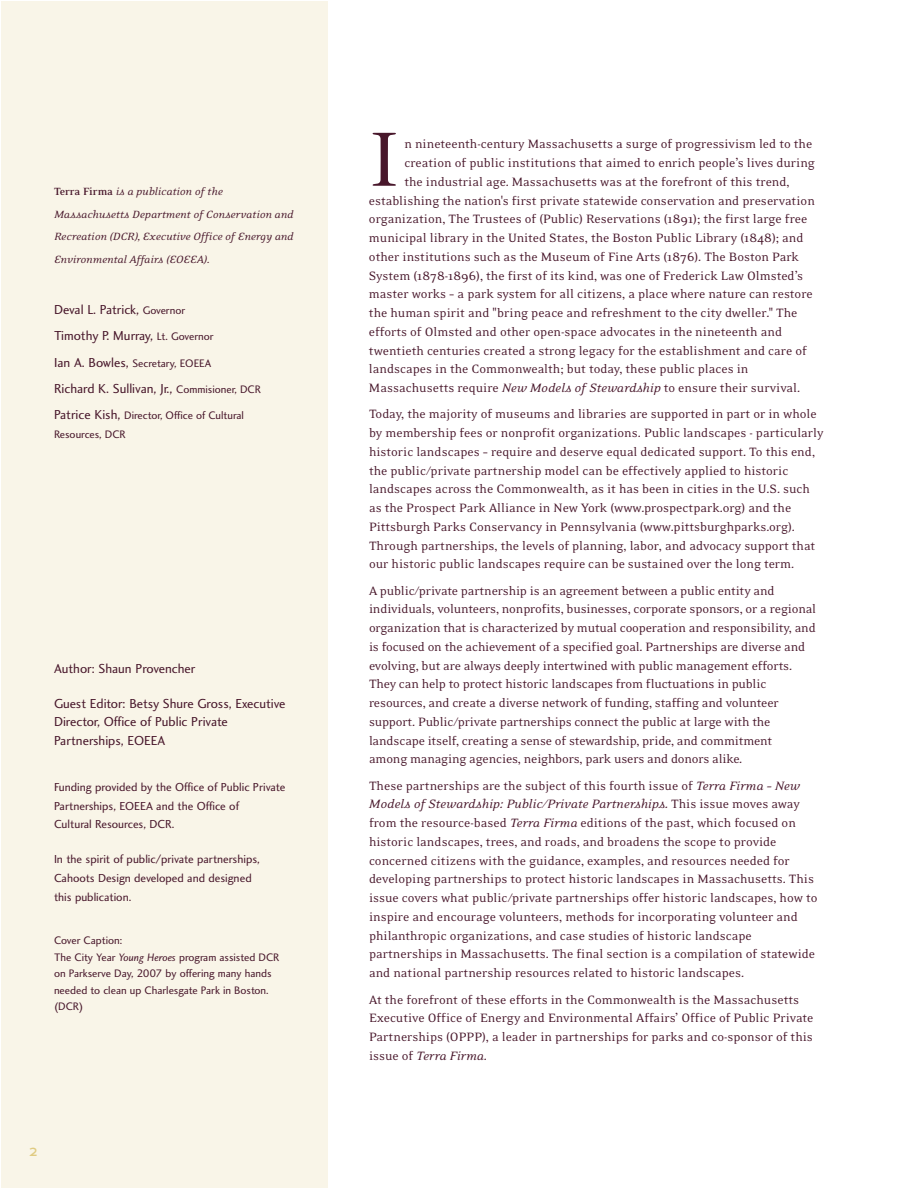
<style>
.page{position:relative;width:918px;height:1188px;background:#fff}
.page>*{position:absolute;margin:0;border:0;box-sizing:border-box;transform-origin:0 0}
.t1{font:88.2px "Eidetic Neo";color:#48172b}
.t2{font:16.5px "Base Twelve Serif";color:#e0cb82}
.t3{font:13.8px/18.8px "Eidetic Neo";letter-spacing:-.005em;color:#48172b}
.t4{font:13.5px/18.8px "Charlotte Sans Book Plain";color:#48172b}
.t5{font:12px/18.8px "Charlotte Sans Book Plain";color:#48172b}
.t6{font:italic 12px/22.5px "Eidetic Neo";color:#48172b}
.t7{font:11.25px/16.5px "Charlotte Sans Book Plain";color:#48172b}
.s1{font-weight:700;font-style:normal}
.s2{font-size:11.25px}
.s3{font-size:13.5px}
.s4{font-family:"Charlotte Sans Book Italic Plain"}
.s5{font-style:italic}
</style>
<div class="page">
<div style="left:2px;top:1px;width:326px;height:1187px;background:#f9f5e8"></div>
<p class="t6" style="left:54px;top:180px;width:241px"><span class="s1">Terra Firma</span> is a publication of the Massachusetts Department of Conservation and Recreation (DCR), Executive Office of Energy and Environmental Affairs (EOEEA).</p>
<p class="t4" style="left:54px;top:298px;width:161px;line-height:26.2px">Deval L. Patrick, <span class="s2">Governor<br></span>Timothy P. Murray, <span class="s2">Lt. Governor</span></p>
<p class="t7" style="left:54px;top:356px;width:159px"><span class="s3">Ian A. Bowles,</span> Secretary, EOEEA</p>
<p class="t4" style="left:54px;top:380px;width:209px">Richard K. Sullivan, Jr., <span class="s2">Commisioner, DCR</span></p>
<p class="t7" style="left:54px;top:407px;width:191px;line-height:18.8px"><span class="s3">Patrice Kish,</span> Director, Office of Cultural<br>Resources, DCR</p>
<p class="t4" style="left:54px;top:660px;width:143px">Author: Shaun Provencher</p>
<p class="t4" style="left:54px;top:695px;width:233px">Guest Editor: Betsy Shure Gross, Executive<br>Director, Office of Public Private<br>Partnerships, EOEEA</p>
<p class="t5" style="left:54px;top:779px;width:233px">Funding provided by the Office of Public Private<br>Partnerships, EOEEA and the Office of<br>Cultural Resources, DCR.</p>
<p class="t5" style="left:54px;top:851px;width:207px">In the spirit of public/private partnerships,<br>Cahoots Design developed and designed this publication.</p>
<p class="t7" style="left:54px;top:933px;width:227px">Cover Caption:<br>The City Year <span class="s4">Young Heroes</span> program assisted DCR on Parkserve Day, 2007 by offering many hands needed to clean up Charlesgate Park in Boston. (DCR)</p>
<p class="t2" style="left:28px;top:1141px;width:11px">2</p>
<h1 class="t1" style="left:369px;top:104px;width:32px">I</h1>
<p class="t3" style="left:404px;top:134px;width:409px">n nineteenth-century Massachusetts a surge of progressivism led to the</p>
<p class="t3" style="left:404px;top:153px;width:412px">creation of public institutions that aimed to enrich people’s lives during</p>
<p class="t3" style="left:404px;top:172px;width:387px">the industrial age. Massachusetts was at the forefront of this trend,</p>
<p class="t3" style="left:369px;top:190px;width:447px">establishing the nation's first private statewide conservation and preservation</p>
<p class="t3" style="left:369px;top:209px;width:440px">organization, The Trustees of (Public) Reservations (1891); the first large free</p>
<p class="t3" style="left:369px;top:228px;width:436px">municipal library in the United States, the Boston Public Library (1848); and</p>
<p class="t3" style="left:369px;top:247px;width:432px">other institutions such as the Museum of Fine Arts (1876). The Boston Park</p>
<p class="t3" style="left:369px;top:265px;width:436px">System (1878-1896), the first of its kind, was one of Frederick Law Olmsted’s</p>
<p class="t3" style="left:369px;top:284px;width:445px">master works – a park system for all citizens, a place where nature can restore</p>
<p class="t3" style="left:369px;top:303px;width:430px">the human spirit and "bring peace and refreshment to the city dweller." The</p>
<p class="t3" style="left:369px;top:322px;width:415px">efforts of Olmsted and other open-space advocates in the nineteenth and</p>
<p class="t3" style="left:369px;top:340px;width:439px">twentieth centuries created a strong legacy for the establishment and care of</p>
<p class="t3" style="left:369px;top:359px;width:381px">landscapes in the Commonwealth; but today, these public places in</p>
<p class="t3" style="left:369px;top:378px;width:433px">Massachusetts require <span class="s5">New Models of Stewardship</span> to ensure their survival.</p>
<p class="t3" style="left:369px;top:404px;width:456px">Today, the majority of museums and libraries are supported in part or in whole by membership fees or nonprofit organizations. Public landscapes - particularly historic landscapes – require and deserve equal dedicated support. To this end, the public/private partnership model can be effectively applied to historic landscapes across the Commonwealth, as it has been in cities in the U.S. such as the Prospect Park Alliance in New York (www.prospectpark.org) and the Pittsburgh Parks Conservancy in Pennsylvania (www.pittsburghparks.org).<br>Through partnerships, the levels of planning, labor, and advocacy support that our historic public landscapes require can be sustained over the long term.</p>
<p class="t3" style="left:369px;top:580px;width:449px">A public/private partnership is an agreement between a public entity and individuals, volunteers, nonprofits, businesses, corporate sponsors, or a regional organization that is characterized by mutual cooperation and responsibility, and is focused on the achievement of a specified goal. Partnerships are diverse and evolving, but are always deeply intertwined with public management efforts.<br>They can help to protect historic landscapes from fluctuations in public resources, and create a diverse network of funding, staffing and volunteer support. Public/private partnerships connect the public at large with the landscape itself, creating a sense of stewardship, pride, and commitment<br>among managing agencies, neighbors, park users and donors alike.</p>
<p class="t3" style="left:369px;top:776px;width:450px">These partnerships are the subject of this fourth issue of <span class="s5">Terra Firma – New Models of Stewardship: Public/Private Partnerships.</span> This issue moves away from the resource-based <span class="s5">Terra Firma</span> editions of the past, which focused on historic landscapes, trees, and roads, and broadens the scope to provide concerned citizens with the guidance, examples, and resources needed for developing partnerships to protect historic landscapes in Massachusetts. This issue covers what public/private partnerships offer historic landscapes, how to inspire and encourage volunteers, methods for incorporating volunteer and philanthropic organizations, and case studies of historic landscape partnerships in Massachusetts. The final section is a compilation of statewide and national partnership resources related to historic landscapes.</p>
<p class="t3" style="left:369px;top:989px;width:446px">At the forefront of these efforts in the Commonwealth is the Massachusetts Executive Office of Energy and Environmental Affairs’ Office of Public Private Partnerships (OPPP), a leader in partnerships for parks and co-sponsor of this issue of <span class="s5">Terra Firma</span>.</p>
</div>
